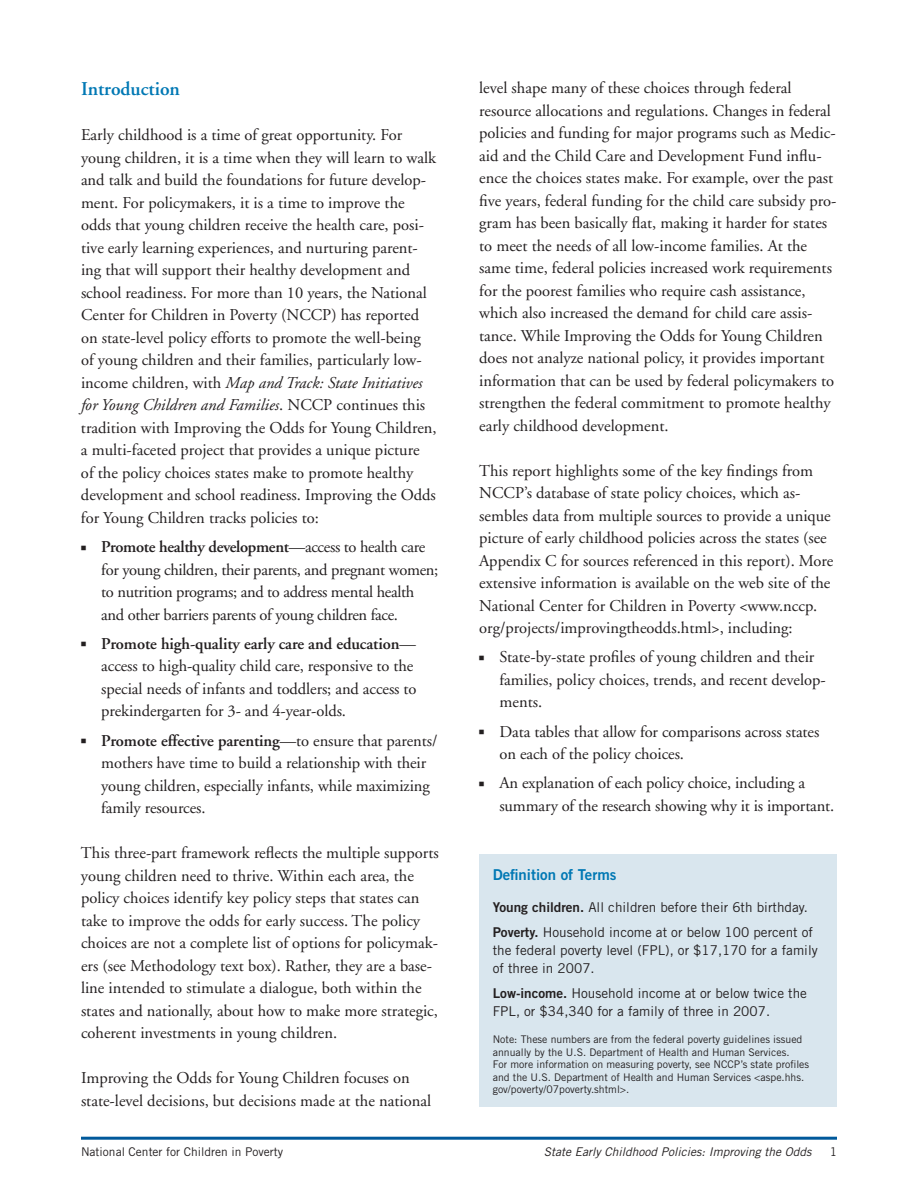
<style>
.page{position:relative;width:918px;height:1188px;background:#fff}
.page>*{position:absolute;margin:0;border:0;box-sizing:border-box;transform-origin:0 0}
.t1{font:600 19.5px "Adobe Garamond";color:#0078b4}
.t2{font:16.5px/22.5px "Adobe Garamond";color:#231f20}
.t3{font:16.5px/22.5px "Adobe Garamond";letter-spacing:-.02em;color:#231f20}
.t4{font:15px "Trade Gothic Bold Two";color:#0078b4}
.t5{font:13.5px/18px "Trade Gothic";color:#231f20}
.t6{font:italic 12px "Trade Gothic";color:#231f20}
.t7{font:12px "Trade Gothic";color:#231f20}
.t8{font:10.5px/12.6px "Trade Gothic";color:#231f20}
.s1{font-style:italic}
.s2{font-weight:600}
.s3{font-family:"Trade Gothic Bold Two"}
</style>
<div class="page">
<hr style="left:81px;top:1137px;width:756px;height:3px;background:#00599b">
<div style="left:479px;top:854px;width:358px;height:253px;background:#d9e6ee"></div>
<p class="t1" style="left:81px;top:78px;width:101px">Introduction</p>
<p class="t2" style="left:81px;top:124px;width:357px">Early childhood is a time of great opportunity. For young children, it is a time when they will learn to walk and talk and build the foundations for future develop&shy;ment. For policymakers, it is a time to improve the odds that young children receive the health care, posi&shy;tive early learning experiences, and nurturing parent&shy;ing that will support their healthy development and school readiness. For more than 10 years, the National Center for Children in Poverty (NCCP) has reported on state-level policy efforts to promote the well-being of young children and their families, particularly low&shy;income children, with <span class="s1">Map and Track: State Initiatives for Young Children and Families</span>. NCCP continues this tradition with Improving the Odds for Young Children, a multi-faceted project that provides a unique picture<br>of the policy choices states make to promote healthy development and school readiness. Improving the Odds for Young Children tracks policies to:</p>
<p class="t3" style="left:101px;top:536px;width:339px"><span class="s2">Promote healthy development</span>—access to health care for young children, their parents, and pregnant women; to nutrition programs; and to address mental health and other barriers parents of young children face.</p>
<p class="t2" style="left:101px;top:633px;width:317px"><span class="s2">Promote high-quality early care and education</span>— access to high-quality child care, responsive to the special needs of infants and toddlers; and access to prekindergarten for 3- and 4-year-olds.</p>
<p class="t2" style="left:101px;top:729px;width:338px"><span class="s2">Promote effective parenting</span>—to ensure that parents/ mothers have time to build a relationship with their young children, especially infants, while maximizing family resources.</p>
<p class="t2" style="left:81px;top:842px;width:359px">This three-part framework reflects the multiple supports young children need to thrive. Within each area, the policy choices identify key policy steps that states can take to improve the odds for early success. The policy choices are not a complete list of options for policymak&shy;ers (see Methodology text box). Rather, they are a base&shy;line intended to stimulate a dialogue, both within the states and nationally, about how to make more strategic, coherent investments in young children.</p>
<p class="t2" style="left:81px;top:1067px;width:352px">Improving the Odds for Young Children focuses on state-level decisions, but decisions made at the national</p>
<p class="t2" style="left:479px;top:77px;width:359px">level shape many of these choices through federal resource allocations and regulations. Changes in federal policies and funding for major programs such as Medic&shy;aid and the Child Care and Development Fund influ&shy;ence the choices states make. For example, over the past five years, federal funding for the child care subsidy pro&shy;gram has been basically flat, making it harder for states to meet the needs of all low-income families. At the same time, federal policies increased work requirements for the poorest families who require cash assistance, which also increased the demand for child care assis&shy;tance. While Improving the Odds for Young Children does not analyze national policy, it provides important information that can be used by federal policymakers to strengthen the federal commitment to promote healthy early childhood development.</p>
<p class="t2" style="left:479px;top:460px;width:356px">This report highlights some of the key findings from NCCP’s database of state policy choices, which as&shy;sembles data from multiple sources to provide a unique picture of early childhood policies across the states (see Appendix C for sources referenced in this report). More extensive information is available on the web site of the National Center for Children in Poverty &lt;www.nccp. org/projects/improvingtheodds.html&gt;, including:</p>
<p class="t2" style="left:500px;top:646px;width:328px">State-by-state profiles of young children and their families, policy choices, trends, and recent develop&shy;ments.</p>
<p class="t2" style="left:499px;top:721px;width:321px">Data tables that allow for comparisons across states on each of the policy choices.</p>
<p class="t2" style="left:499px;top:772px;width:336px">An explanation of each policy choice, including a summary of the research showing why it is important.</p>
<p class="t4" style="left:493px;top:865px;width:125px">Definition of Terms</p>
<p class="t5" style="left:493px;top:895px;width:322px;line-height:24.8px"><span class="s3">Young children.</span> All children before their 6th birthday.<br><span class="s3">Poverty.</span> Household income at or below 100 percent of</p>
<p class="t5" style="left:493px;top:941px;width:326px">the federal poverty level (FPL), or $17,170 for a family of three in 2007.</p>
<p class="t5" style="left:493px;top:984px;width:316px"><span class="s3">Low-income.</span> Household income at or below twice the<br>FPL, or $34,340 for a family of three in 2007.</p>
<p class="t8" style="left:493px;top:1033px;width:318px">Note: These numbers are from the federal poverty guidelines issued annually by the U.S. Department of Health and Human Services.<br>For more information on measuring poverty, see NCCP’s state profiles and the U.S. Department of Health and Human Services &lt;aspe.hhs. gov/poverty/07poverty.shtml&gt;.</p>
<p class="t7" style="left:81px;top:1144px;width:204px">National Center for Children in Poverty</p>
<p class="t6" style="left:544px;top:1144px;width:269px">State Early Childhood Policies: Improving the Odds</p>
<p class="t7" style="left:830px;top:1144px;width:9px">1</p>
</div>
